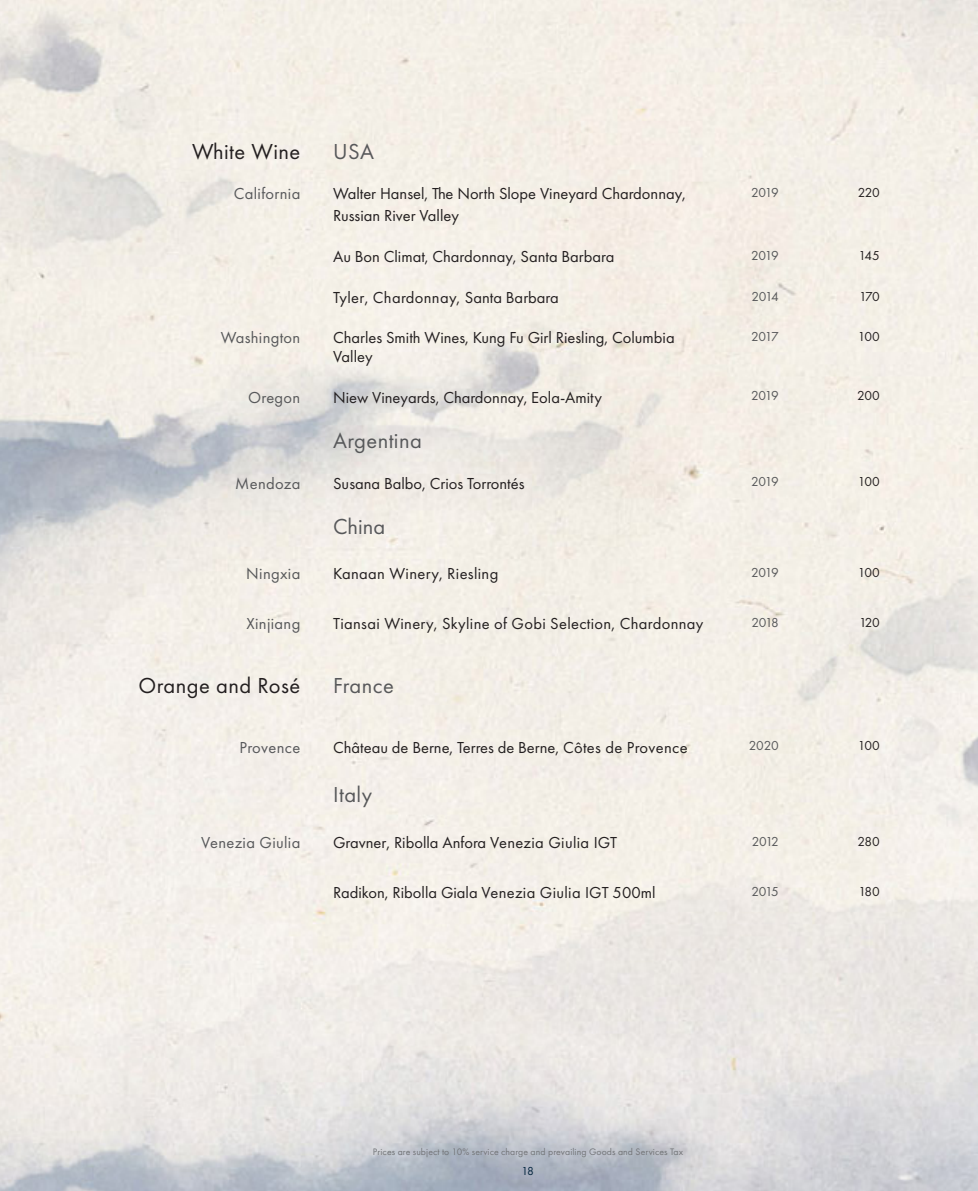
<style>
.page{position:relative;width:978px;height:1191px;background:#fff}
.page>*{position:absolute;margin:0;border:0;box-sizing:border-box;transform-origin:0 0}
.TITLE___ENGLISH{font:22.5px "Futura PT";letter-spacing:.02em;color:#57585a}
.TITLE___ENGLISH-2{font:22.5px "Futura PT";letter-spacing:.02em;color:#231f20}
.WINE_NAME{font:16.5px/18.5px "Futura PT";color:#231f20}
.Grape_Name_ENG{font:16.5px "Futura PT";letter-spacing:.02em;color:#57585a}
.WINE_NAME-2{font:16.5px "Futura PT";letter-spacing:.02em;color:#231f20}
.WINE_NAME-3{font:13.5px "Futura PT";letter-spacing:-.1em;color:#57585a}
.Price_Column{font:13.5px "Futura PT";letter-spacing:-.03em;color:#231f20}
.t1{font:12px "Futura PT";color:#03253e}
.t2{font:9.75px "Futura PT";letter-spacing:.01em;color:#727477}
</style>
<div class="page">
<p class="TITLE___ENGLISH-2" style="left:192px;top:138px;width:110px">White Wine</p>
<p class="TITLE___ENGLISH" style="left:333px;top:138px;width:43px">USA</p>
<p class="Grape_Name_ENG" style="left:234px;top:184px;width:68px">California</p>
<p class="WINE_NAME" style="left:333px;top:185px;width:354px">Walter Hansel, The North Slope Vineyard Chardonnay,</p>
<p class="WINE_NAME" style="left:333px;top:207px;width:127px">Russian River Valley</p>
<p class="WINE_NAME-3" style="left:751px;top:185px;width:29px">2019</p>
<p class="Price_Column" style="left:858px;top:185px;width:24px">220</p>
<p class="WINE_NAME" style="left:333px;top:247px;width:283px">Au Bon Climat, Chardonnay, Santa Barbara</p>
<p class="WINE_NAME-3" style="left:751px;top:247px;width:29px">2019</p>
<p class="Price_Column" style="left:859px;top:247px;width:23px">145</p>
<p class="WINE_NAME" style="left:333px;top:288px;width:227px">Tyler, Chardonnay, Santa Barbara</p>
<p class="WINE_NAME-3" style="left:751px;top:288px;width:29px">2014</p>
<p class="Price_Column" style="left:859px;top:288px;width:22px">170</p>
<p class="Grape_Name_ENG" style="left:221px;top:328px;width:81px">Washington</p>
<p class="WINE_NAME" style="left:333px;top:329px;width:343px">Charles Smith Wines, Kung Fu Girl Riesling, Columbia<br>Valley</p>
<p class="WINE_NAME-3" style="left:751px;top:329px;width:29px">2017</p>
<p class="Price_Column" style="left:858px;top:329px;width:24px">100</p>
<p class="Grape_Name_ENG" style="left:248px;top:387px;width:54px">Oregon</p>
<p class="WINE_NAME" style="left:333px;top:388px;width:270px">Niew Vineyards, Chardonnay, Eola-Amity</p>
<p class="WINE_NAME-3" style="left:751px;top:388px;width:29px">2019</p>
<p class="Price_Column" style="left:857px;top:388px;width:24px">200</p>
<p class="TITLE___ENGLISH" style="left:333px;top:427px;width:90px">Argentina</p>
<p class="Grape_Name_ENG" style="left:235px;top:473px;width:67px">Mendoza</p>
<p class="WINE_NAME" style="left:333px;top:474px;width:193px">Susana Balbo, Crios Torrontés</p>
<p class="WINE_NAME-3" style="left:751px;top:474px;width:29px">2019</p>
<p class="Price_Column" style="left:858px;top:474px;width:24px">100</p>
<p class="TITLE___ENGLISH" style="left:333px;top:513px;width:54px">China</p>
<p class="Grape_Name_ENG" style="left:246px;top:564px;width:56px">Ningxia</p>
<p class="WINE_NAME-2" style="left:333px;top:564px;width:167px">Kanaan Winery, Riesling</p>
<p class="WINE_NAME-3" style="left:751px;top:564px;width:29px">2019</p>
<p class="Price_Column" style="left:858px;top:564px;width:24px">100</p>
<p class="Grape_Name_ENG" style="left:247px;top:614px;width:55px">Xinjiang</p>
<p class="WINE_NAME-2" style="left:333px;top:614px;width:372px">Tiansai Winery, Skyline of Gobi Selection, Chardonnay</p>
<p class="WINE_NAME-3" style="left:751px;top:614px;width:29px">2018</p>
<p class="Price_Column" style="left:859px;top:614px;width:22px">120</p>
<p class="TITLE___ENGLISH-2" style="left:139px;top:672px;width:163px">Orange and Rosé</p>
<p class="TITLE___ENGLISH" style="left:333px;top:672px;width:62px">France</p>
<p class="Grape_Name_ENG" style="left:240px;top:737px;width:62px">Provence</p>
<p class="WINE_NAME" style="left:333px;top:737px;width:356px">Château de Berne, Terres de Berne, Côtes de Provence</p>
<p class="WINE_NAME-3" style="left:749px;top:737px;width:31px">2020</p>
<p class="Price_Column" style="left:858px;top:737px;width:24px">100</p>
<p class="TITLE___ENGLISH" style="left:333px;top:781px;width:41px">Italy</p>
<p class="Grape_Name_ENG" style="left:201px;top:832px;width:101px">Venezia Giulia</p>
<p class="WINE_NAME" style="left:333px;top:833px;width:286px">Gravner, Ribolla Anfora Venezia Giulia IGT</p>
<p class="WINE_NAME-3" style="left:752px;top:833px;width:28px">2012</p>
<p class="Price_Column" style="left:857px;top:833px;width:24px">280</p>
<p class="WINE_NAME" style="left:333px;top:883px;width:324px">Radikon, Ribolla Giala Venezia Giulia IGT 500ml</p>
<p class="WINE_NAME-3" style="left:751px;top:883px;width:29px">2015</p>
<p class="Price_Column" style="left:859px;top:883px;width:23px">180</p>
<p class="t2" style="left:373px;top:1146px;width:312px">Prices are subject to 10% service charge and prevailing Goods and Services Tax</p>
<p class="t1" style="left:522px;top:1164px;width:14px">18</p>
</div>
